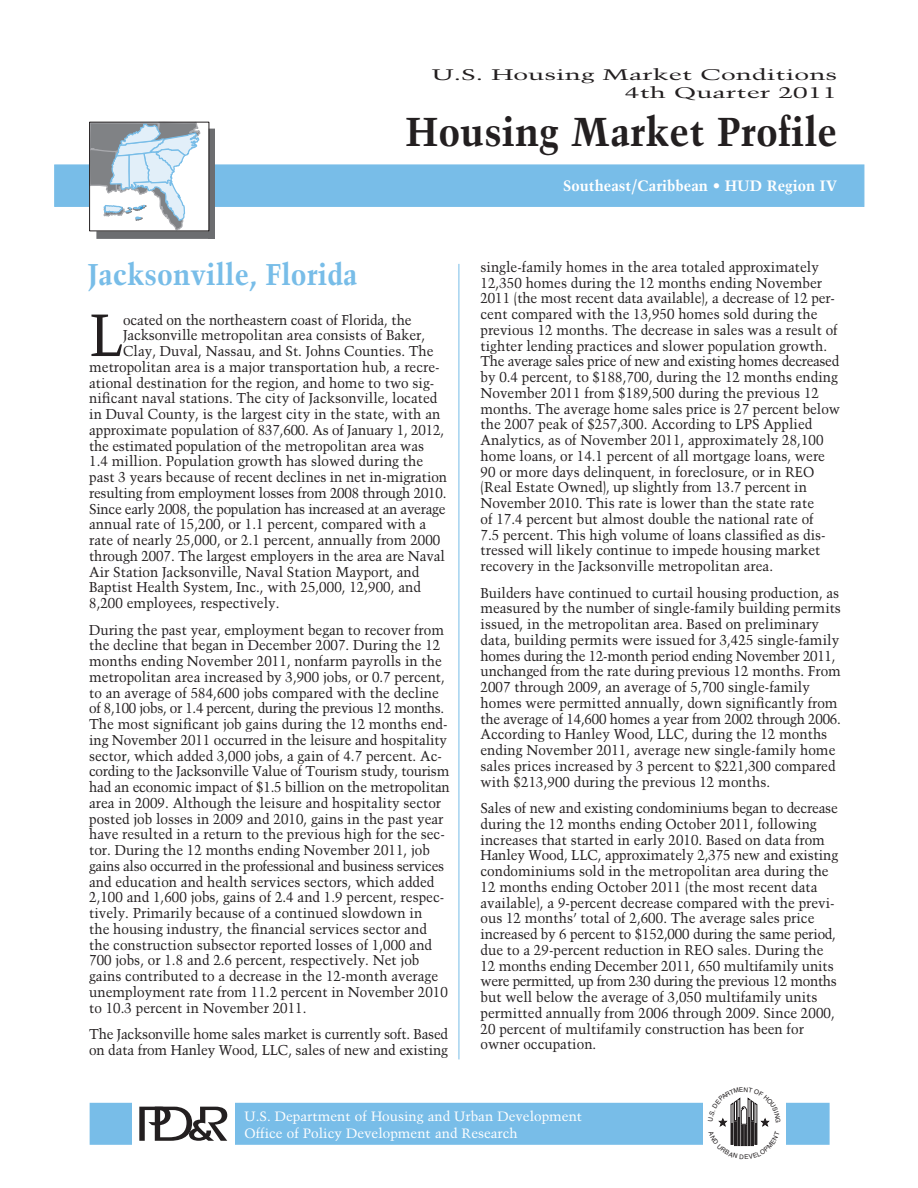
<style>
.page{position:relative;width:918px;height:1188px;background:#fff}
.page>*{position:absolute;margin:0;border:0;box-sizing:border-box;transform-origin:0 0}
.t1{font:59.4px "Trump Mediaeval";color:#231f20;scale:.95 1}
.t2{font:700 40.2px "Trump Mediaeval";color:#231f20}
.t3{font:700 30px "Trump Mediaeval";color:#78bde8;scale:.95 1}
.t4{font:15.3px "Trump Mediaeval";color:#231f20;scale:1.73 1}
.t5{font:700 15px "Trump Mediaeval";color:#fff}
.t6{font:14.25px/15.8px "Trump Mediaeval";color:#231f20;scale:.95 1}
.t7{font:14.25px "Trump Mediaeval";letter-spacing:-.02em;color:#231f20;scale:.95 1}
.t8{font:13.5px/16.2px "Trump Mediaeval";color:#fff}
.s1{font-weight:400}
</style>
<div class="page">
<hr style="left:459px;top:264px;width:1px;height:795px;background:#78bde8">
<div style="left:90px;top:1103px;width:740px;height:42px;background:#78bde8;border:2px solid #78bde8"></div>
<div style="left:132px;top:1087px;width:103px;height:75px;background:#fff"></div>
<div style="left:703px;top:1089px;width:82px;height:73px;background:#fff"></div>
<svg style="left:139px;top:1107px;width:88px;height:34px"></svg>
<div style="left:54px;top:165px;width:810px;height:42px;background:#78bde8"></div>
<div style="left:89px;top:122px;width:119px;height:109px;background:#fff"></div>
<div style="left:209px;top:129px;width:6px;height:109px;background:#6c6d70"></div>
<div style="left:96px;top:231px;width:119px;height:7px;background:#6c6d70"></div>
<svg style="left:90px;top:121px;width:112px;height:110px"></svg>
<svg style="left:718px;top:1097px;width:52px;height:50px"></svg>
<p class="t4" style="left:432px;top:65px;width:236px">U.S. Housing Market Conditions</p>
<p class="t4" style="left:625px;top:84px;width:124px">4th Quarter 2011</p>
<p class="t2" style="left:405px;top:107px;width:433px">Housing Market Profile</p>
<p class="t3" style="left:88px;top:256px;width:286px">Jacksonville, Florida</p>
<p class="t1" style="left:89px;top:299px;width:38px">L</p>
<p class="t6" style="left:123px;top:311px;width:305px">ocated on the northeastern coast of Florida, the</p>
<p class="t6" style="left:123px;top:327px;width:320px">Jacksonville metropolitan area consists of Baker,</p>
<p class="t6" style="left:123px;top:343px;width:328px">Clay, Duval, Nassau, and St. Johns Counties. The</p>
<p class="t6" style="left:89px;top:359px;width:370px">metropolitan area is a major transportation hub, a recre-</p>
<p class="t6" style="left:89px;top:374px;width:365px">ational destination for the region, and home to two sig-</p>
<p class="t6" style="left:89px;top:390px;width:368px">nificant naval stations. The city of Jacksonville, located</p>
<p class="t6" style="left:89px;top:406px;width:371px">in Duval County, is the largest city in the state, with an</p>
<p class="t6" style="left:89px;top:422px;width:375px">approximate population of 837,600. As of January 1, 2012,</p>
<p class="t6" style="left:89px;top:437px;width:354px">the estimated population of the metropolitan area was</p>
<p class="t6" style="left:89px;top:453px;width:353px">1.4 million. Population growth has slowed during the</p>
<p class="t6" style="left:89px;top:469px;width:378px">past 3 years because of recent declines in net in-migration</p>
<p class="t7" style="left:89px;top:484px;width:378px">resulting from employment losses from 2008 through 2010.</p>
<p class="t7" style="left:89px;top:500px;width:377px">Since early 2008, the population has increased at an average</p>
<p class="t6" style="left:89px;top:516px;width:356px">annual rate of 15,200, or 1.1 percent, compared with a</p>
<p class="t6" style="left:89px;top:532px;width:371px">rate of nearly 25,000, or 2.1 percent, annually from 2000</p>
<p class="t6" style="left:89px;top:548px;width:376px">through 2007. The largest employers in the area are Naval</p>
<p class="t6" style="left:89px;top:563px;width:349px">Air Station Jacksonville, Naval Station Mayport, and</p>
<p class="t6" style="left:89px;top:579px;width:351px">Baptist Health System, Inc., with 25,000, 12,900, and</p>
<p class="t6" style="left:89px;top:595px;width:202px">8,200 employees, respectively.</p>
<p class="t6" style="left:89px;top:622px;width:381px">During the past year, employment began to recover from the decline that began in December 2007. During the 12 months ending November 2011, nonfarm payrolls in the metropolitan area increased by 3,900 jobs, or 0.7 percent, to an average of 584,600 jobs compared with the decline of 8,100 jobs, or 1.4 percent, during the previous 12 months.<br>The most significant job gains during the 12 months end&shy;ing November 2011 occurred in the leisure and hospitality sector, which added 3,000 jobs, a gain of 4.7 percent. Ac--- cording to the Jacksonville Value of Tourism study, tourism had an economic impact of $1.5 billion on the metropolitan area in 2009. Although the leisure and hospitality sector posted job losses in 2009 and 2010, gains in the past year have resulted in a return to the previous high for the sec-- tor. During the 12 months ending November 2011, job gains also occurred in the professional and business services and education and health services sectors, which added 2,100 and 1,600 jobs, gains of 2.4 and 1.9 percent, respec&shy;tively. Primarily because of a continued slowdown in<br>the housing industry, the financial services sector and the construction subsector reported losses of 1,000 and 700 jobs, or 1.8 and 2.6 percent, respectively. Net job gains contributed to a decrease in the 12-month average unemployment rate from 11.2 percent in November 2010 to 10.3 percent in November 2011.</p>
<p class="t6" style="left:89px;top:1026px;width:379px">The Jacksonville home sales market is currently soft. Based on data from Hanley Wood, LLC, sales of new and existing</p>
<p class="t5" style="left:563px;top:176px;width:276px">Southeast/Caribbean <span class="s1">•</span> HUD Region IV</p>
<p class="t6" style="left:481px;top:259px;width:380px">single-family homes in the area totaled approximately 12,350 homes during the 12 months ending November 2011 (the most recent data available), a decrease of 12 per-- cent compared with the 13,950 homes sold during the previous 12 months. The decrease in sales was a result of tighter lending practices and slower population growth.<br>The average sales price of new and existing homes decreased by 0.4 percent, to $188,700, during the 12 months ending November 2011 from $189,500 during the previous 12 months. The average home sales price is 27 percent below the 2007 peak of $257,300. According to LPS Applied Analytics, as of November 2011, approximately 28,100 home loans, or 14.1 percent of all mortgage loans, were 90 or more days delinquent, in foreclosure, or in REO (Real Estate Owned), up slightly from 13.7 percent in November 2010. This rate is lower than the state rate<br>of 17.4 percent but almost double the national rate of<br>7.5 percent. This high volume of loans classified as dis&shy;tressed will likely continue to impede housing market recovery in the Jacksonville metropolitan area.</p>
<p class="t6" style="left:481px;top:585px;width:381px">Builders have continued to curtail housing production, as measured by the number of single-family building permits issued, in the metropolitan area. Based on preliminary data, building permits were issued for 3,425 single-family homes during the 12-month period ending November 2011, unchanged from the rate during previous 12 months. From 2007 through 2009, an average of 5,700 single-family homes were permitted annually, down significantly from the average of 14,600 homes a year from 2002 through 2006.<br>According to Hanley Wood, LLC, during the 12 months ending November 2011, average new single-family home sales prices increased by 3 percent to $221,300 compared with $213,900 during the previous 12 months.</p>
<p class="t6" style="left:481px;top:800px;width:378px">Sales of new and existing condominiums began to decrease during the 12 months ending October 2011, following increases that started in early 2010. Based on data from Hanley Wood, LLC, approximately 2,375 new and existing condominiums sold in the metropolitan area during the 12 months ending October 2011 (the most recent data available), a 9-percent decrease compared with the previ&shy;ous 12 months’ total of 2,600. The average sales price increased by 6 percent to $152,000 during the same period, due to a 29-percent reduction in REO sales. During the 12 months ending December 2011, 650 multifamily units were permitted, up from 230 during the previous 12 months but well below the average of 3,050 multifamily units permitted annually from 2006 through 2009. Since 2000, 20 percent of multifamily construction has been for owner occupation.</p>
<p class="t8" style="left:244px;top:1108px;width:339px">U.S. Department of Housing and Urban Development<br>Office of Policy Development and Research</p>
</div>
